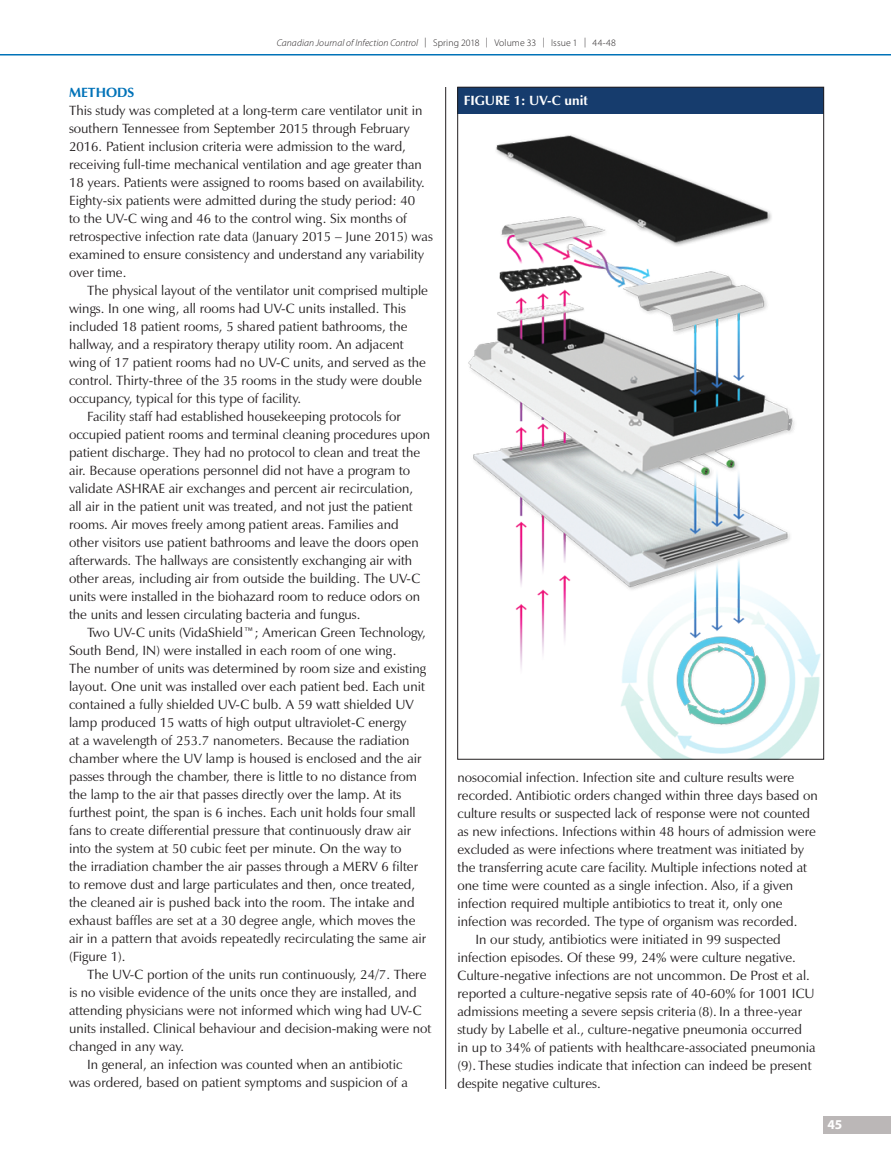
<style>
.page{position:relative;width:891px;height:1161px;background:#fff}
.page>*{position:absolute;margin:0;border:0;box-sizing:border-box;transform-origin:0 0}
.t1{font:13.5px/18px "Zapf Humanist 601 BT";color:#231f20}
.t2{font:700 13.5px "Zapf Humanist 601 BT";color:#fff}
.t3{font:700 13.5px "Zapf Humanist 601 BT";color:#0072b8}
.t4{font:700 13.5px "Myriad Pro";color:#fff}
.t5{font:italic 300 9.75px "Myriad Pro";letter-spacing:.01em;color:#231f20}
.s1{font-style:normal}
</style>
<div class="page">
<hr style="left:0;top:54px;width:891px;height:2px;background:#0072b8">
<hr style="left:445px;top:87px;width:1px;height:1002px;background:#231f20">
<img style="left:457px;top:133px;width:364px;height:626px">
<div style="left:458px;top:87px;width:366px;height:27px;background:#163c6d"></div>
<div style="left:824px;top:1116px;width:67px;height:18px;background:#bbb7b7"></div>
<p class="t5" style="left:277px;top:37px;width:341px">Canadian Journal of Infection Control <span class="s1">| Spring 2018 | Volume 33 | Issue 1 | 44-48</span></p>
<p class="t3" style="left:69px;top:85px;width:67px">METHODS</p>
<p class="t1" style="left:69px;top:102px;width:365px">This study was completed at a long-term care ventilator unit in southern Tennessee from September 2015 through February 2016. Patient inclusion criteria were admission to the ward, receiving full-time mechanical ventilation and age greater than 18 years. Patients were assigned to rooms based on availability.<br>Eighty-six patients were admitted during the study period: 40<br>to the UV-C wing and 46 to the control wing. Six months of retrospective infection rate data (January 2015 – June 2015) was examined to ensure consistency and understand any variability over time.</p>
<p class="t1" style="left:87px;top:282px;width:343px">The physical layout of the ventilator unit comprised multiple</p>
<p class="t1" style="left:69px;top:300px;width:338px">wings. In one wing, all rooms had UV-C units installed. This</p>
<p class="t1" style="left:69px;top:318px;width:340px">included 18 patient rooms, 5 shared patient bathrooms, the</p>
<p class="t1" style="left:69px;top:336px;width:336px">hallway, and a respiratory therapy utility room. An adjacent</p>
<p class="t1" style="left:69px;top:354px;width:359px">wing of 17 patient rooms had no UV-C units, and served as the</p>
<p class="t1" style="left:69px;top:372px;width:354px">control. Thirty-three of the 35 rooms in the study were double</p>
<p class="t1" style="left:69px;top:390px;width:234px">occupancy, typical for this type of facility.</p>
<p class="t1" style="left:87px;top:408px;width:315px">Facility staff had established housekeeping protocols for</p>
<p class="t1" style="left:69px;top:426px;width:363px">occupied patient rooms and terminal cleaning procedures upon</p>
<p class="t1" style="left:69px;top:444px;width:353px">patient discharge. They had no protocol to clean and treat the</p>
<p class="t1" style="left:69px;top:462px;width:343px">air. Because operations personnel did not have a program to</p>
<p class="t1" style="left:69px;top:480px;width:346px">validate ASHRAE air exchanges and percent air recirculation,</p>
<p class="t1" style="left:69px;top:498px;width:345px">all air in the patient unit was treated, and not just the patient</p>
<p class="t1" style="left:69px;top:516px;width:331px">rooms. Air moves freely among patient areas. Families and</p>
<p class="t1" style="left:69px;top:534px;width:351px">other visitors use patient bathrooms and leave the doors open</p>
<p class="t1" style="left:69px;top:552px;width:345px">afterwards. The hallways are consistently exchanging air with</p>
<p class="t1" style="left:69px;top:570px;width:353px">other areas, including air from outside the building. The UV-C</p>
<p class="t1" style="left:69px;top:588px;width:353px">units were installed in the biohazard room to reduce odors on</p>
<p class="t1" style="left:69px;top:606px;width:293px">the units and lessen circulating bacteria and fungus.</p>
<p class="t1" style="left:87px;top:624px;width:340px">Two UV-C units (VidaShield™; American Green Technology,</p>
<p class="t1" style="left:69px;top:642px;width:329px">South Bend, IN) were installed in each room of one wing.</p>
<p class="t1" style="left:69px;top:660px;width:358px">The number of units was determined by room size and existing</p>
<p class="t1" style="left:69px;top:678px;width:358px">layout. One unit was installed over each patient bed. Each unit</p>
<p class="t1" style="left:69px;top:696px;width:346px">contained a fully shielded UV-C bulb. A 59 watt shielded UV</p>
<p class="t1" style="left:69px;top:714px;width:339px">lamp produced 15 watts of high output ultraviolet-C energy</p>
<p class="t1" style="left:69px;top:732px;width:342px">at a wavelength of 253.7 nanometers. Because the radiation</p>
<p class="t1" style="left:69px;top:750px;width:354px">chamber where the UV lamp is housed is enclosed and the air</p>
<p class="t1" style="left:69px;top:768px;width:349px">passes through the chamber, there is little to no distance from</p>
<p class="t1" style="left:69px;top:786px;width:334px">the lamp to the air that passes directly over the lamp. At its</p>
<p class="t1" style="left:69px;top:804px;width:348px">furthest point, the span is 6 inches. Each unit holds four small</p>
<p class="t1" style="left:69px;top:822px;width:344px">fans to create differential pressure that continuously draw air</p>
<p class="t1" style="left:69px;top:840px;width:334px">into the system at 50 cubic feet per minute. On the way to</p>
<p class="t1" style="left:69px;top:858px;width:351px">the irradiation chamber the air passes through a MERV 6 filter</p>
<p class="t1" style="left:69px;top:876px;width:348px">to remove dust and large particulates and then, once treated,</p>
<p class="t1" style="left:69px;top:894px;width:347px">the cleaned air is pushed back into the room. The intake and</p>
<p class="t1" style="left:69px;top:912px;width:348px">exhaust baffles are set at a 30 degree angle, which moves the</p>
<p class="t1" style="left:69px;top:930px;width:359px">air in a pattern that avoids repeatedly recirculating the same air</p>
<p class="t1" style="left:69px;top:948px;width:58px">(Figure 1).</p>
<p class="t1" style="left:87px;top:966px;width:341px">The UV-C portion of the units run continuously, 24/7. There</p>
<p class="t1" style="left:69px;top:984px;width:349px">is no visible evidence of the units once they are installed, and</p>
<p class="t1" style="left:69px;top:1002px;width:354px">attending physicians were not informed which wing had UV-C</p>
<p class="t1" style="left:69px;top:1020px;width:364px">units installed. Clinical behaviour and decision-making were not</p>
<p class="t1" style="left:69px;top:1038px;width:117px">changed in any way.</p>
<p class="t1" style="left:87px;top:1056px;width:317px">In general, an infection was counted when an antibiotic</p>
<p class="t1" style="left:69px;top:1074px;width:340px">was ordered, based on patient symptoms and suspicion of a</p>
<p class="t2" style="left:464px;top:92px;width:126px">FIGURE 1: UV-C unit</p>
<p class="t1" style="left:458px;top:769px;width:338px">nosocomial infection. Infection site and culture results were</p>
<p class="t1" style="left:458px;top:787px;width:362px">recorded. Antibiotic orders changed within three days based on</p>
<p class="t1" style="left:458px;top:805px;width:354px">culture results or suspected lack of response were not counted</p>
<p class="t1" style="left:458px;top:823px;width:360px">as new infections. Infections within 48 hours of admission were</p>
<p class="t1" style="left:458px;top:841px;width:348px">excluded as were infections where treatment was initiated by</p>
<p class="t1" style="left:458px;top:859px;width:351px">the transferring acute care facility. Multiple infections noted at</p>
<p class="t1" style="left:458px;top:877px;width:337px">one time were counted as a single infection. Also, if a given</p>
<p class="t1" style="left:458px;top:895px;width:327px">infection required multiple antibiotics to treat it, only one</p>
<p class="t1" style="left:458px;top:913px;width:341px">infection was recorded. The type of organism was recorded.</p>
<p class="t1" style="left:476px;top:931px;width:307px">In our study, antibiotics were initiated in 99 suspected</p>
<p class="t1" style="left:458px;top:949px;width:340px">infection episodes. Of these 99, 24% were culture negative.</p>
<p class="t1" style="left:458px;top:967px;width:354px">Culture-negative infections are not uncommon. De Prost et al.</p>
<p class="t1" style="left:458px;top:985px;width:359px">reported a culture-negative sepsis rate of 40-60% for 1001 ICU</p>
<p class="t1" style="left:458px;top:1003px;width:346px">admissions meeting a severe sepsis criteria (8). In a three-year</p>
<p class="t1" style="left:458px;top:1021px;width:346px">study by Labelle et al., culture-negative pneumonia occurred</p>
<p class="t1" style="left:458px;top:1039px;width:360px">in up to 34% of patients with healthcare-associated pneumonia</p>
<p class="t1" style="left:458px;top:1057px;width:356px">(9). These studies indicate that infection can indeed be present</p>
<p class="t1" style="left:458px;top:1075px;width:145px">despite negative cultures.</p>
<p class="t4" style="left:827px;top:1116px;width:16px">45</p>
</div>
